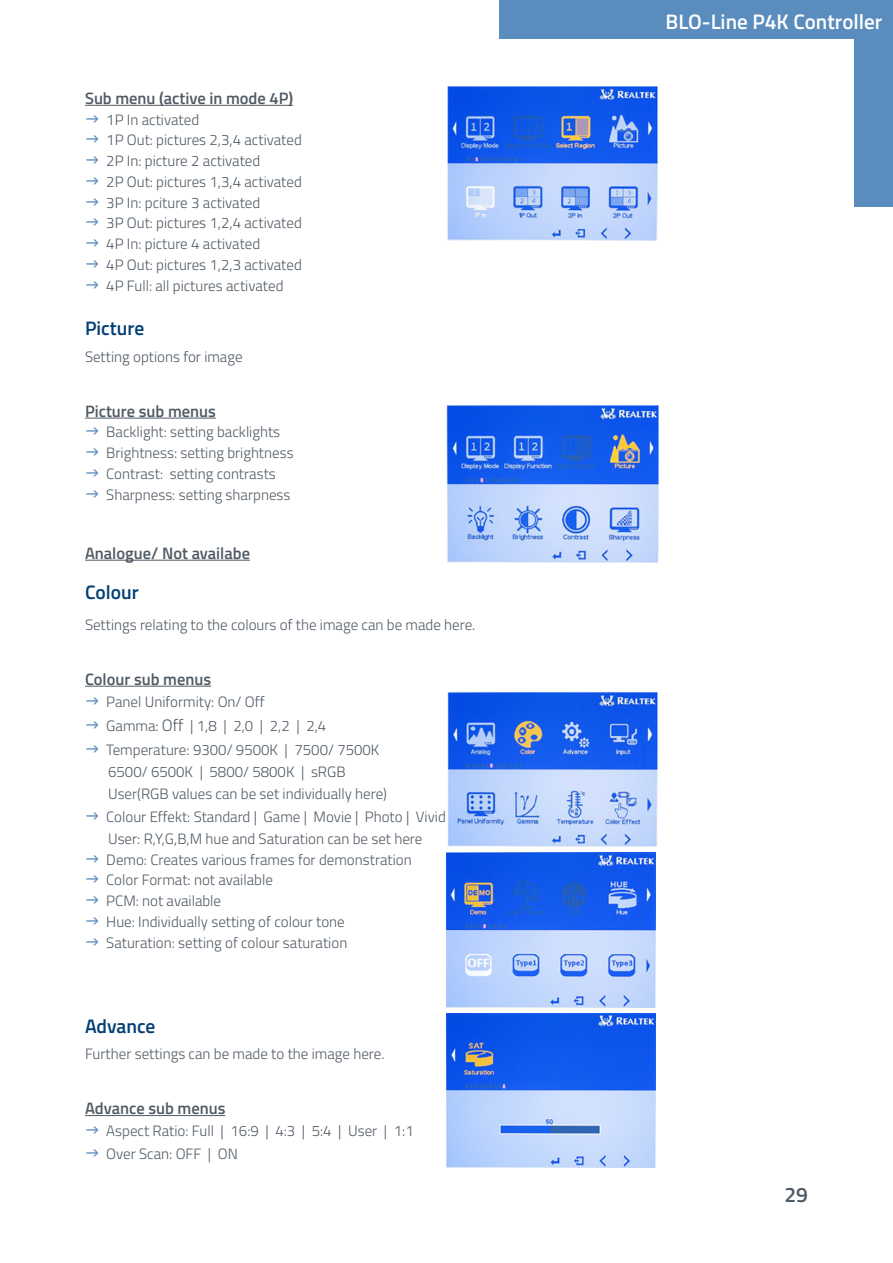
<style>
.page{position:relative;width:893px;height:1263px;background:#fff}
.page>*{position:absolute;margin:0;border:0;box-sizing:border-box;transform-origin:0 0}
.t1{font:600 21px "Titillium Web";color:#fff}
.t2{font:600 21px "Titillium Web";color:#505a64}
.Überschrift_3_FORTEC{font:600 19.5px "Titillium Web";color:#023e73}
.Untermenü_P4K{font:600 16.5px "Titillium Web";color:#505a64}
.Überschrift_3_FORTEC-2{font:300 15px "Titillium Web";color:#505a64}
.Aufzählung{font:300 15px "Titillium Web";color:#505a64}
.s1{font-size:16.5px}
</style>
<div class="page">
<div style="left:500px;top:0;width:393px;height:38px;background:#5a8cbe"></div>
<div style="left:855px;top:32px;width:38px;height:175px;background:#5a8cbe"></div>
<hr style="left:85px;top:105px;width:208px;height:1px;background:#505a64">
<hr style="left:85px;top:418px;width:131px;height:1px;background:#505a64">
<hr style="left:85px;top:560px;width:165px;height:1px;background:#505a64">
<hr style="left:85px;top:686px;width:126px;height:1px;background:#505a64">
<hr style="left:85px;top:1115px;width:140px;height:1px;background:#505a64">
<img style="left:447px;top:86px;width:211px;height:155px">
<img style="left:446px;top:405px;width:213px;height:157px">
<img style="left:447px;top:692px;width:211px;height:154px">
<img style="left:446px;top:853px;width:209px;height:154px">
<img style="left:446px;top:1013px;width:209px;height:154px">
<p class="Untermenü_P4K" style="left:85px;top:86px;width:210px">Sub menu (active in mode 4P)</p>
<p class="Überschrift_3_FORTEC-2" style="left:106px;top:108px;width:94px">1P In activated</p>
<p class="Überschrift_3_FORTEC-2" style="left:106px;top:129px;width:197px">1P Out: pictures 2,3,4 activated</p>
<p class="Überschrift_3_FORTEC-2" style="left:106px;top:150px;width:155px">2P In: picture 2 activated</p>
<p class="Überschrift_3_FORTEC-2" style="left:106px;top:171px;width:197px">2P Out: pictures 1,3,4 activated</p>
<p class="Überschrift_3_FORTEC-2" style="left:106px;top:191px;width:155px">3P In: pciture 3 activated</p>
<p class="Überschrift_3_FORTEC-2" style="left:106px;top:212px;width:197px">3P Out: pictures 1,2,4 activated</p>
<p class="Überschrift_3_FORTEC-2" style="left:106px;top:233px;width:155px">4P In: picture 4 activated</p>
<p class="Überschrift_3_FORTEC-2" style="left:106px;top:254px;width:197px">4P Out: pictures 1,2,3 activated</p>
<p class="Überschrift_3_FORTEC-2" style="left:106px;top:274px;width:179px">4P Full: all pictures activated</p>
<p class="Überschrift_3_FORTEC" style="left:85px;top:314px;width:61px">Picture</p>
<p class="Überschrift_3_FORTEC-2" style="left:85px;top:346px;width:159px">Setting options for image</p>
<p class="Untermenü_P4K" style="left:85px;top:398px;width:132px">Picture sub menus</p>
<p class="Überschrift_3_FORTEC-2" style="left:106px;top:421px;width:175px">Backlight: setting backlights</p>
<p class="Überschrift_3_FORTEC-2" style="left:106px;top:442px;width:189px">Brightness: setting brightness</p>
<p class="Überschrift_3_FORTEC-2" style="left:106px;top:463px;width:171px">Contrast: setting contrasts</p>
<p class="Überschrift_3_FORTEC-2" style="left:106px;top:483px;width:186px">Sharpness: setting sharpness</p>
<p class="Untermenü_P4K" style="left:85px;top:540px;width:166px">Analogue/ Not availabe</p>
<p class="Überschrift_3_FORTEC" style="left:85px;top:577px;width:55px">Colour</p>
<p class="Überschrift_3_FORTEC-2" style="left:85px;top:614px;width:392px">Settings relating to the colours of the image can be made here.</p>
<p class="Untermenü_P4K" style="left:85px;top:666px;width:128px">Colour sub menus</p>
<p class="Überschrift_3_FORTEC-2" style="left:106px;top:691px;width:160px">Panel Uniformity: On/ Off</p>
<p class="Überschrift_3_FORTEC-2" style="left:106px;top:715px;width:222px">Gamma: <span class="s1">Off</span> | 1,8 | 2,0 | 2,2 | 2,4</p>
<p class="Überschrift_3_FORTEC-2" style="left:106px;top:739px;width:275px">Temperature: 9300/ 9500K | 7500/ 7500K</p>
<p class="Aufzählung" style="left:108px;top:761px;width:239px">6500/ 6500K | 5800/ 5800K | sRGB</p>
<p class="Überschrift_3_FORTEC-2" style="left:108px;top:783px;width:280px">User(RGB values can be set individually here)</p>
<p class="Überschrift_3_FORTEC-2" style="left:106px;top:805px;width:341px">Colour Effekt: Standard | Game | Movie | Photo | Vivid</p>
<p class="Überschrift_3_FORTEC-2" style="left:108px;top:828px;width:316px">User: R,Y,G,B,M hue and Saturation can be set here</p>
<p class="Überschrift_3_FORTEC-2" style="left:106px;top:849px;width:307px">Demo: Creates various frames for demonstration</p>
<p class="Überschrift_3_FORTEC-2" style="left:106px;top:869px;width:168px">Color Format: not available</p>
<p class="Überschrift_3_FORTEC-2" style="left:106px;top:890px;width:116px">PCM: not available</p>
<p class="Überschrift_3_FORTEC-2" style="left:106px;top:911px;width:240px">Hue: Individually setting of colour tone</p>
<p class="Überschrift_3_FORTEC-2" style="left:106px;top:932px;width:243px">Saturation: setting of colour saturation</p>
<p class="Überschrift_3_FORTEC" style="left:85px;top:1011px;width:72px">Advance</p>
<p class="Überschrift_3_FORTEC-2" style="left:85px;top:1043px;width:301px">Further settings can be made to the image here.</p>
<p class="Untermenü_P4K" style="left:85px;top:1096px;width:142px">Advance sub menus</p>
<p class="Überschrift_3_FORTEC-2" style="left:106px;top:1120px;width:309px">Aspect Ratio: Full | 16:9 | 4:3 | 5:4 | User | 1:1</p>
<p class="Überschrift_3_FORTEC-2" style="left:106px;top:1142px;width:133px">Over Scan: OFF | ON</p>
<h1 class="t1" style="left:665px;top:6px;width:218px">BLO-Line P4K Controller</h1>
<h1 class="t2" style="left:784px;top:1178px;width:25px">29</h1>
</div>
